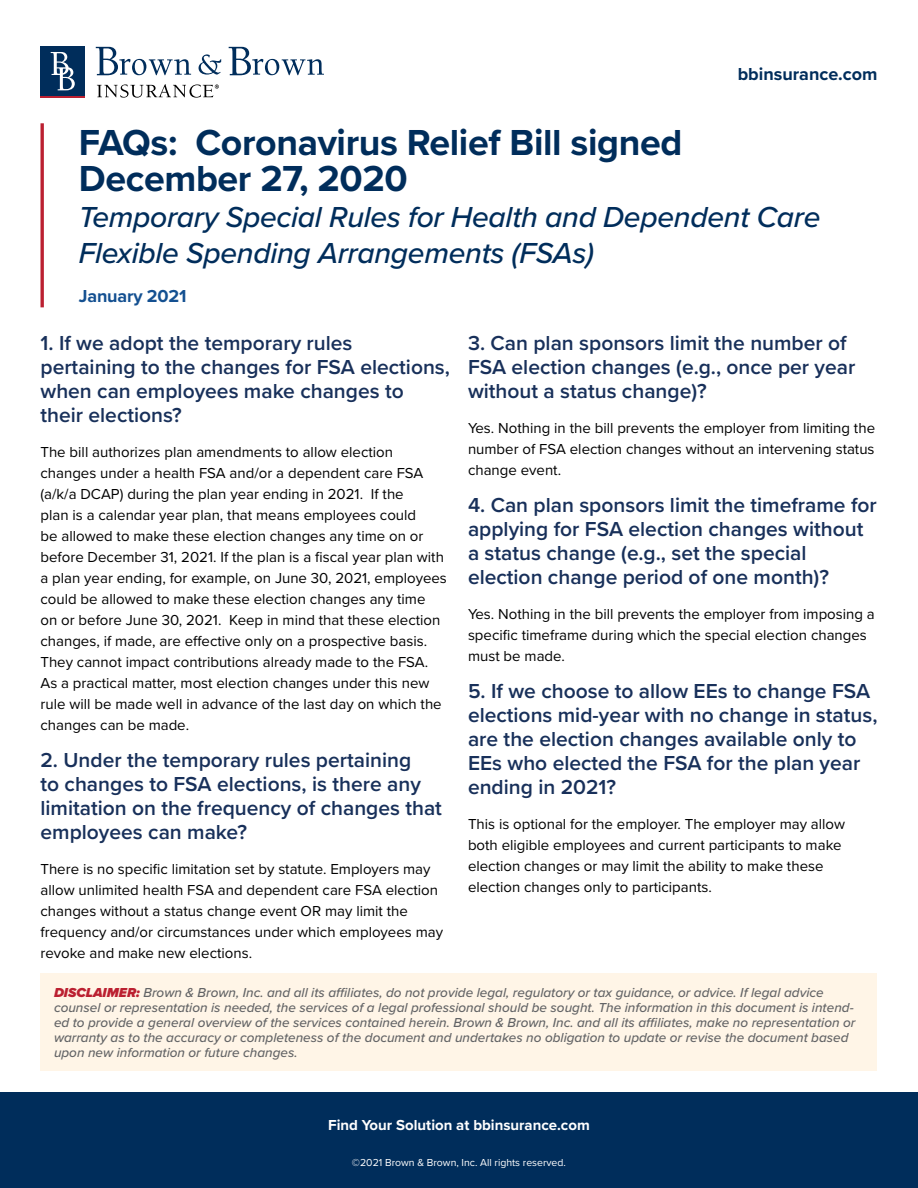
<style>
.page{position:relative;width:918px;height:1188px;background:#fff}
.page>*{position:absolute;margin:0;border:0;box-sizing:border-box;transform-origin:0 0}
.t1{font:700 37.5px/36px "Proxima Nova";letter-spacing:-.01em;color:#002d5b}
.t2{font:italic 500 30px/36px "Proxima Nova";letter-spacing:-.01em;color:#002d5b}
.t3{font:600 21px/24px "Proxima Nova";color:#18305a}
.t4{font:700 18px "Proxima Nova";color:#002d5b}
.t5{font:700 18px "Proxima Nova";letter-spacing:-.01em;color:#145091}
.t6{font:15px/21px "Proxima Nova";color:#000101}
.t7{font:700 15px "Proxima Nova";color:#fff}
.t8{font:italic 500 13.5px/15px "Proxima Nova";color:#636466}
.t9{font:10.5px "Proxima Nova";color:#fff}
.s1{font-weight:900;color:#bb2031}
</style>
<div class="page">
<div style="left:0;top:1092px;width:918px;height:96px;background:#002d5b"></div>
<svg style="left:40px;top:123px;width:4px;height:184px"></svg>
<div style="left:40px;top:973px;width:838px;height:98px;background:#fff5e7"></div>
<div style="left:40px;top:47px;width:45px;height:49px;background:#002d5b"></div>
<svg style="left:199px;top:54px;width:22px;height:21px"></svg>
<svg style="left:96px;top:47px;width:95px;height:28px"></svg>
<svg style="left:229px;top:47px;width:95px;height:28px"></svg>
<svg style="left:51px;top:52px;width:24px;height:38px"></svg>
<hr style="left:40px;top:96px;width:45px;height:1px;background:#bb2031">
<svg style="left:97px;top:84px;width:122px;height:14px"></svg>
<p class="t4" style="left:738px;top:60px;width:141px">bbinsurance.com</p>
<h1 class="t1" style="left:79px;top:124px;width:605px">FAQs: Coronavirus Relief Bill signed<br>December 27, 2020</h1>
<h2 class="t2" style="left:79px;top:198px;width:743px">Temporary Special Rules for Health and Dependent Care<br>Flexible Spending Arrangements (FSAs)</h2>
<p class="t5" style="left:79px;top:283px;width:109px">January 2021</p>
<h3 class="t3" style="left:40px;top:330px;width:411px">1. If we adopt the temporary rules pertaining to the changes for FSA elections, when can employees make changes to their elections?</h3>
<p class="t6" style="left:40px;top:440px;width:408px">The bill authorizes plan amendments to allow election changes under a health FSA and/or a dependent care FSA (a/k/a DCAP) during the plan year ending in 2021. If the<br>plan is a calendar year plan, that means employees could<br>be allowed to make these election changes any time on or before December 31, 2021. If the plan is a fiscal year plan with a plan year ending, for example, on June 30, 2021, employees could be allowed to make these election changes any time<br>on or before June 30, 2021. Keep in mind that these election changes, if made, are effective only on a prospective basis.<br>They cannot impact contributions already made to the FSA.<br>As a practical matter, most election changes under this new rule will be made well in advance of the last day on which the changes can be made.</p>
<h3 class="t3" style="left:40px;top:747px;width:403px">2. Under the temporary rules pertaining<br>to changes to FSA elections, is there any limitation on the frequency of changes that employees can make?</h3>
<p class="t6" style="left:40px;top:857px;width:404px">There is no specific limitation set by statute. Employers may allow unlimited health FSA and dependent care FSA election changes without a status change event OR may limit the frequency and/or circumstances under which employees may revoke and make new elections.</p>
<h3 class="t3" style="left:468px;top:330px;width:389px">3. Can plan sponsors limit the number of<br>FSA election changes (e.g., once per year without a status change)?</h3>
<p class="t6" style="left:468px;top:416px;width:409px;text-align:justify">Yes. Nothing in the bill prevents the employer from limiting the number of FSA election changes without an intervening status change event.</p>
<h3 class="t3" style="left:468px;top:492px;width:410px">4. Can plan sponsors limit the timeframe for applying for FSA election changes without a status change (e.g., set the special election change period of one month)?</h3>
<p class="t6" style="left:468px;top:602px;width:408px">Yes. Nothing in the bill prevents the employer from imposing a specific timeframe during which the special election changes must be made.</p>
<h3 class="t3" style="left:468px;top:678px;width:411px">5. If we choose to allow EEs to change FSA elections mid-year with no change in status, are the election changes available only to EEs who elected the FSA for the plan year ending in 2021?</h3>
<p class="t6" style="left:468px;top:812px;width:379px">This is optional for the employer. The employer may allow both eligible employees and current participants to make election changes or may limit the ability to make these election changes only to participants.</p>
<p class="t8" style="left:54px;top:985px;width:803px"><span class="s1">DISCLAIMER:</span> Brown &amp; Brown, Inc. and all its affiliates, do not provide legal, regulatory or tax guidance, or advice. If legal advice counsel or representation is needed, the services of a legal professional should be sought. The information in this document is intend&shy;ed to provide a general overview of the services contained herein. Brown &amp; Brown, Inc. and all its affiliates, make no representation or warranty as to the accuracy or completeness of the document and undertakes no obligation to update or revise the document based upon new information or future changes.</p>
<p class="t7" style="left:328px;top:1113px;width:263px">Find Your Solution at bbinsurance.com</p>
<p class="t9" style="left:353px;top:1155px;width:216px">©2021 Brown &amp; Brown, Inc. All rights reserved.</p>
</div>
